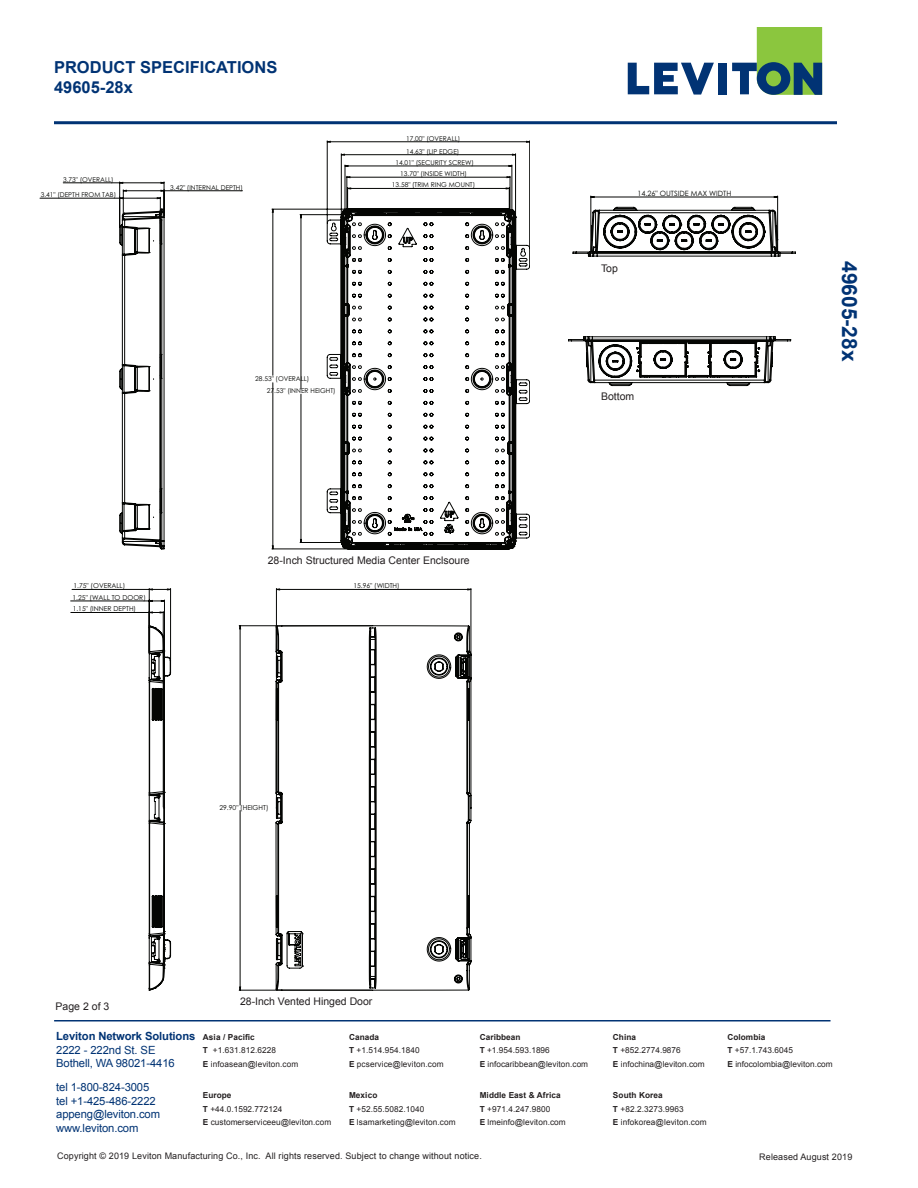
<style>
.page{position:relative;width:918px;height:1188px;background:#fff}
.page>*{position:absolute;margin:0;border:0;box-sizing:border-box;transform-origin:0 0}
.t1{font:700 21px "Arial";color:#013374}
.t2{font:700 16.5px "Arial";color:#013374}
.t3{font:11.25px/13.5px "Arial";letter-spacing:-.01em;color:#013374}
.Bulletted{font:10.5px "Arial";color:#231f20}
.t4{font:9px "Arial";letter-spacing:.015em;color:#231f20}
.t5{font:8.25px/13.5px "Arial";letter-spacing:.01em;color:#231f20}
.t6{font:700 8.25px "Arial";letter-spacing:.005em;color:#231f20}
.t7{font:7.2px "Century Gothic";color:#040503}
.t8{font:6.75px/11.6px "Century Gothic";color:#040503}
.t9{font:6.6px/12.9px "Century Gothic";color:#040503}
.s1{font-weight:700}
</style>
<div class="page">
<hr style="left:54px;top:121px;width:783px;height:3px;background:#013374">
<svg style="left:628px;top:63px;width:86px;height:32px"></svg>
<div style="left:718px;top:63px;width:9px;height:31px;background:#013374"></div>
<svg style="left:732px;top:27px;width:90px;height:68px"></svg>
<hr style="left:54px;top:1020px;width:777px;height:2px;background:#013374">
<hr style="left:272px;top:549px;width:76px;height:1px;background:#040503">
<hr style="left:119px;top:182px;width:1px;height:44px;background:#040503">
<hr style="left:164px;top:182px;width:1px;height:34px;background:#040503">
<hr style="left:63px;top:183px;width:57px;height:1px;background:#040503">
<hr style="left:120px;top:183px;width:44px;height:1px;background:#040503">
<hr style="left:40px;top:198px;width:80px;height:1px;background:#040503">
<hr style="left:164px;top:191px;width:78px;height:1px;background:#040503">
<svg style="left:272px;top:141px;width:258px;height:68px"></svg>
<svg style="left:120px;top:182px;width:44px;height:1px"></svg>
<svg style="left:341px;top:154px;width:175px;height:1px"></svg>
<svg style="left:119px;top:190px;width:45px;height:19px"></svg>
<svg style="left:347px;top:177px;width:163px;height:1px"></svg>
<svg style="left:119px;top:209px;width:411px;height:340px"></svg>
<hr style="left:71px;top:601px;width:78px;height:1px;background:#040503">
<hr style="left:71px;top:612px;width:78px;height:1px;background:#040503">
<hr style="left:276px;top:588px;width:1px;height:219px;background:#040503">
<hr style="left:471px;top:588px;width:1px;height:219px;background:#040503">
<hr style="left:170px;top:588px;width:1px;height:71px;background:#040503">
<hr style="left:149px;top:588px;width:1px;height:64px;background:#040503">
<hr style="left:72px;top:589px;width:77px;height:1px;background:#040503">
<hr style="left:239px;top:990px;width:133px;height:1px;background:#040503">
<svg style="left:277px;top:589px;width:194px;height:1px"></svg>
<svg style="left:150px;top:589px;width:20px;height:1px"></svg>
<svg style="left:149px;top:594px;width:322px;height:396px"></svg>
<hr style="left:917px;top:353px;width:1px;height:73px;background:#040503">
<hr style="left:917px;top:178px;width:1px;height:182px;background:#040503">
<svg style="left:917px;top:178px;width:1px;height:26px"></svg>
<svg style="left:568px;top:195px;width:228px;height:192px"></svg>
<p class="t2" style="left:54px;top:57px;width:225px">PRODUCT SPECIFICATIONS</p>
<p class="t2" style="left:54px;top:76px;width:80px">49605-28x</p>
<p class="t9" style="left:63px;top:173px;width:52px">3.73" (OVERALL)</p>
<p class="t9" style="left:41px;top:188px;width:77px">3.41" (DEPTH FROM TAB)</p>
<p class="t9" style="left:170px;top:181px;width:74px">3.42" (INTERNAL DEPTH)</p>
<p class="t9" style="left:406px;top:132px;width:56px">17.00" (OVERALL)<br>14.63" (LIP EDGE)</p>
<p class="t9" style="left:395px;top:156px;width:80px">14.01" (SECURITY SCREW)</p>
<p class="t9" style="left:392px;top:179px;width:85px">13.58" (TRIM RING MOUNT)</p>
<p class="t9" style="left:400px;top:167px;width:68px">13.70" (INSIDE WIDTH)</p>
<p class="t9" style="left:267px;top:372px;width:70px;text-indent:-12px">28.53" (OVERALL)<br>27.53" (INNER HEIGHT)</p>
<p class="Bulletted" style="left:268px;top:554px;width:203px">28-Inch Structured Media Center Enclsoure</p>
<p class="t8" style="left:74px;top:580px;width:53px">1.75" (OVERALL)</p>
<p class="t8" style="left:353px;top:580px;width:48px">15.96" (WIDTH)</p>
<p class="t8" style="left:73px;top:592px;width:75px">1.25" (WALL TO DOOR)<br>1.15" (INNER DEPTH)</p>
<p class="t7" style="left:637px;top:188px;width:95px">14.26" OUTSIDE MAX WIDTH</p>
<p class="Bulletted" style="left:601px;top:261px;width:18px">Top</p>
<p class="Bulletted" style="left:601px;top:389px;width:35px">Bottom</p>
<p class="t1" style="left:863px;top:261px;width:102px;rotate:90deg">49605-28x</p>
<p class="t8" style="left:219px;top:801px;width:51px">29.90" (HEIGHT)</p>
<p class="Bulletted" style="left:56px;top:999px;width:55px">Page 2 of 3</p>
<p class="t3" style="left:56px;top:1030px;width:141px"><span class="s1">Leviton Network Solutions<br></span>2222 - 222nd St. SE<br>Bothell, WA 98021-4416</p>
<p class="t3" style="left:56px;top:1081px;width:95px">tel 1-800-824-3005</p>
<p class="t3" style="left:56px;top:1094px;width:101px">tel +1-425-486-2222</p>
<p class="t3" style="left:56px;top:1108px;width:105px">appeng@leviton.com</p>
<p class="t3" style="left:56px;top:1121px;width:84px">www.leviton.com</p>
<p class="Bulletted" style="left:240px;top:995px;width:134px">28-Inch Vented Hinged Door</p>
<p class="t5" style="left:203px;top:1030px;width:97px"><span class="s1">Asia / Pacific<br>T</span> +1.631.812.6228<br><span class="s1">E</span> infoasean@leviton.com</p>
<p class="t5" style="left:349px;top:1030px;width:96px"><span class="s1">Canada<br>T</span> +1.514.954.1840<br><span class="s1">E</span> pcservice@leviton.com</p>
<p class="t5" style="left:480px;top:1030px;width:110px"><span class="s1">Caribbean<br>T</span> +1.954.593.1896<br><span class="s1">E</span> infocaribbean@leviton.com</p>
<p class="t6" style="left:613px;top:1032px;width:25px">China</p>
<p class="t5" style="left:613px;top:1044px;width:93px"><span class="s1">T</span> +852.2774.9876<br><span class="s1">E</span> infochina@leviton.com</p>
<p class="t5" style="left:203px;top:1088px;width:130px"><span class="s1">Europe<br>T</span> +44.0.1592.772124<br><span class="s1">E</span> customerserviceeu@leviton.com</p>
<p class="t5" style="left:349px;top:1088px;width:108px"><span class="s1">Mexico<br>T</span> +52.55.5082.1040<br><span class="s1">E</span> lsamarketing@leviton.com</p>
<p class="t5" style="left:480px;top:1088px;width:88px"><span class="s1">Middle East &amp; Africa<br>T</span> +971.4.247.9800<br><span class="s1">E</span> lmeinfo@leviton.com</p>
<p class="t5" style="left:613px;top:1088px;width:95px"><span class="s1">South Korea<br>T</span> +82.2.3273.9963<br><span class="s1">E</span> infokorea@leviton.com</p>
<p class="t6" style="left:727px;top:1032px;width:39px">Colombia</p>
<p class="t5" style="left:727px;top:1044px;width:107px"><span class="s1">T</span> +57.1.743.6045<br><span class="s1">E</span> infocolombia@leviton.com</p>
<p class="t4" style="left:57px;top:1150px;width:426px">Copyright © 2019 Leviton Manufacturing Co., Inc. All rights reserved. Subject to change without notice.</p>
<p class="t4" style="left:759px;top:1151px;width:95px">Released August 2019</p>
</div>
